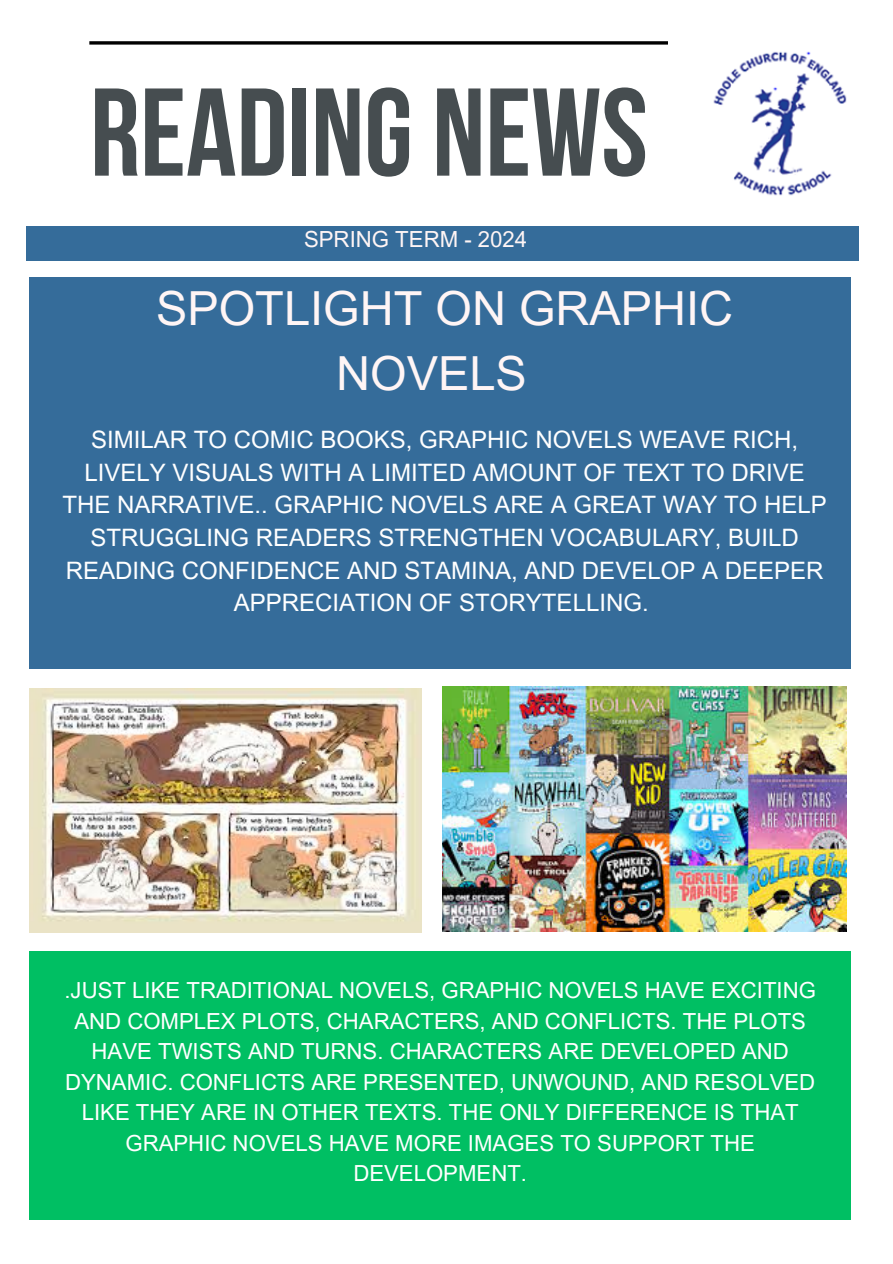
<style>
.page{position:relative;width:893px;height:1264px;background:#fff}
.page>*{position:absolute;margin:0;border:0;box-sizing:border-box;transform-origin:0 0}
.t1{font:124.5px "Bebas Neue Cyrillic";color:#464d50}
.t2{font:46.95px/65.2px "Arial MT Pro";color:#fff5f5;text-align:center}
.t3{font:24px/32.7px "Arial MT Pro";color:#fff;text-align:center}
.t4{font:22.2px/30.5px "Arial MT Pro";color:#fff;text-align:center}
.t5{font:22.2px "Arial MT Pro";color:#fff5f5}
</style>
<div class="page">
<svg style="left:89px;top:41px;width:579px;height:4px"></svg>
<div style="left:26px;top:226px;width:833px;height:34px;background:#356c9a"></div>
<div style="left:30px;top:277px;width:820px;height:392px;background:#356c9a"></div>
<div style="left:30px;top:951px;width:820px;height:269px;background:#00bf63"></div>
<img style="left:713px;top:51px;width:134px;height:145px">
<img style="left:442px;top:686px;width:404px;height:245px">
<img style="left:30px;top:688px;width:391px;height:244px">
<p class="t1" style="left:90px;top:82px;width:559px">READING NEWS</p>
<p class="t5" style="left:304px;top:231px;width:225px">SPRING TERM - 2024</p>
<p class="t2" style="left:156px;top:281px;width:578px">SPOTLIGHT ON GRAPHIC<br>NOVELS</p>
<p class="t3" style="left:62px;top:426px;width:766px">SIMILAR TO COMIC BOOKS, GRAPHIC NOVELS WEAVE RICH, LIVELY VISUALS WITH A LIMITED AMOUNT OF TEXT TO DRIVE THE NARRATIVE.. GRAPHIC NOVELS ARE A GREAT WAY TO HELP STRUGGLING READERS STRENGTHEN VOCABULARY, BUILD READING CONFIDENCE AND STAMINA, AND DEVELOP A DEEPER APPRECIATION OF STORYTELLING.</p>
<p class="t4" style="left:64px;top:978px;width:752px">.JUST LIKE TRADITIONAL NOVELS, GRAPHIC NOVELS HAVE EXCITING AND COMPLEX PLOTS, CHARACTERS, AND CONFLICTS. THE PLOTS HAVE TWISTS AND TURNS. CHARACTERS ARE DEVELOPED AND DYNAMIC. CONFLICTS ARE PRESENTED, UNWOUND, AND RESOLVED LIKE THEY ARE IN OTHER TEXTS. THE ONLY DIFFERENCE IS THAT GRAPHIC NOVELS HAVE MORE IMAGES TO SUPPORT THE DEVELOPMENT.</p>
</div>
